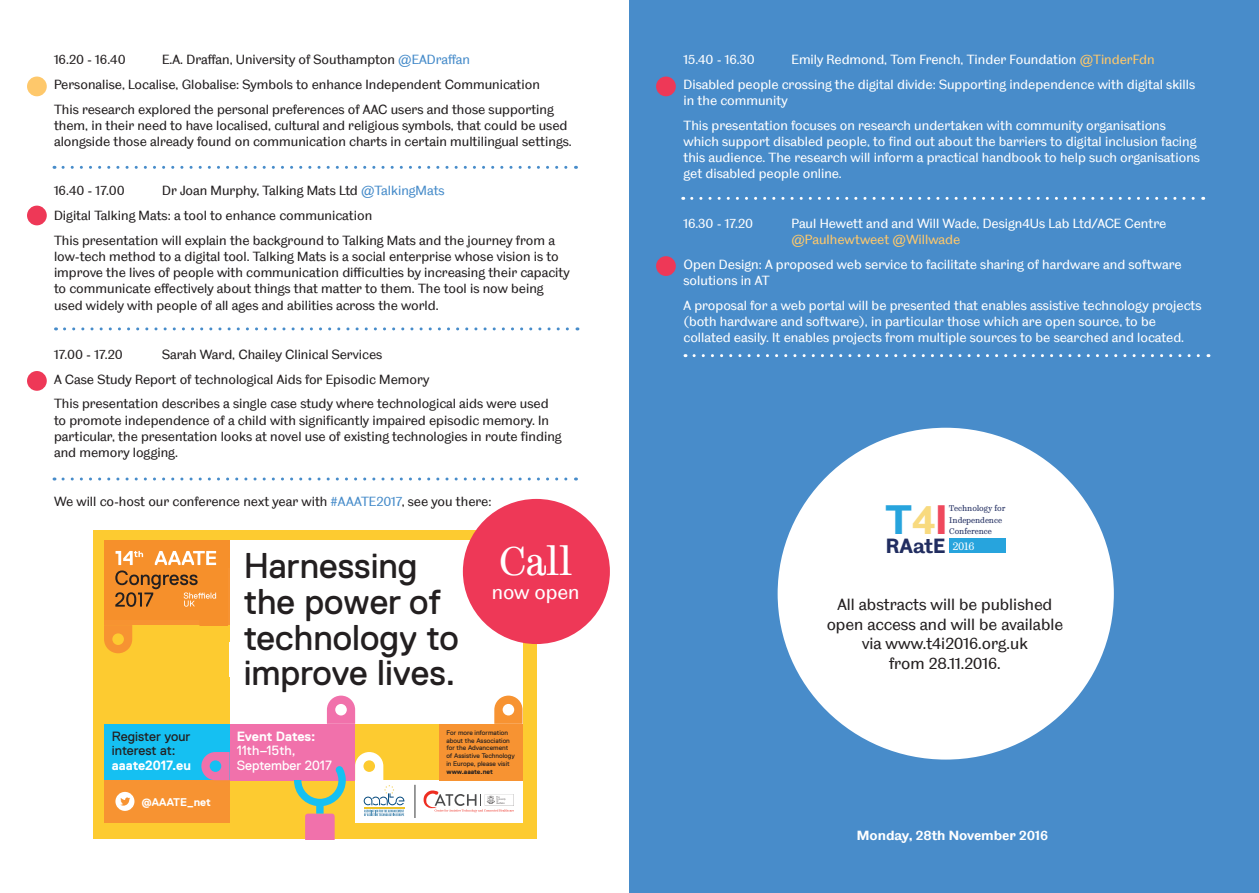
<style>
.page{position:relative;width:1259px;height:893px;background:#fff}
.page>*{position:absolute;margin:0;border:0;box-sizing:border-box;transform-origin:0 0}
.t1{font:700 41.4px "TUOS Blake";color:#27a4dd}
.t2{font:40.5px "TUOS Stephenson";color:#fff}
.t3{font:35.85px/35.8px "Replica";color:#231f20}
.t4{font:700 20.7px "TUOS Blake";color:#212d60}
.t5{font:20.25px "TUOS Blake";color:#fff}
.t6{font:16.5px "TUOS Blake";color:#231f20}
.t7{font:13.5px/16.2px "TUOS Blake";color:#231f20}
.t8{font:13.5px/16.2px "TUOS Blake";color:#fff}
.t9{font:700 13.5px "TUOS Blake";color:#fff}
.t10{font:13.35px/14.5px "Replica";color:#231f20}
.t11{font:13.35px/14.5px "Replica";color:#fff}
.t12{font:700 11.25px "Replica";color:#fff}
.t13{font:8.25px/11.2px "TUOS Stephenson";letter-spacing:-.01em;color:#212d60}
.t14{font:6.75px/7.8px "Replica";color:#231f20}
.s1{color:#478cca}
.s2{font-weight:700;color:#fff}
.s3{font-weight:700}
.s4{color:#fec86b}
.s5{color:#f8da7f}
.s6{color:#ef495d}
</style>
<div class="page">
<div style="left:629px;top:0;width:630px;height:893px;background:#488cca"></div>
<div style="left:656px;top:77px;width:20px;height:19px;background:#ee3857;border-radius:50%"></div>
<div style="left:656px;top:256px;width:20px;height:20px;background:#ee3857;border-radius:50%"></div>
<svg style="left:692px;top:197px;width:511px;height:3px"></svg>
<svg style="left:694px;top:354px;width:515px;height:3px"></svg>
<div style="left:27px;top:206px;width:20px;height:19px;background:#ee3857;border-radius:50%"></div>
<div style="left:27px;top:77px;width:20px;height:19px;background:#fec86b;border-radius:50%"></div>
<svg style="left:63px;top:166px;width:513px;height:3px"></svg>
<svg style="left:64px;top:327px;width:514px;height:3px"></svg>
<svg style="left:63px;top:477px;width:513px;height:3px"></svg>
<div style="left:777px;top:428px;width:336px;height:332px;background:#fff;border-radius:50%"></div>
<div style="left:949px;top:538px;width:56px;height:15px;background:#27a4dd"></div>
<div style="left:27px;top:371px;width:20px;height:20px;background:#ee3857;border-radius:50%"></div>
<div style="left:93px;top:530px;width:443px;height:309px;background:#fdcb30"></div>
<div style="left:230px;top:724px;width:125px;height:56px;background:#f171ab"></div>
<div style="left:230px;top:540px;width:292px;height:184px;background:#fff"></div>
<div style="left:104px;top:724px;width:126px;height:56px;background:#15c0f2"></div>
<div style="left:104px;top:780px;width:126px;height:42px;background:#f79332"></div>
<div style="left:355px;top:780px;width:167px;height:42px;background:#fff"></div>
<div style="left:439px;top:724px;width:83px;height:56px;background:#f79332"></div>
<svg style="left:115px;top:792px;width:19px;height:19px"></svg>
<svg style="left:423px;top:790px;width:91px;height:22px"></svg>
<hr style="left:414px;top:785px;width:1px;height:33px;background:#4b4c4d">
<svg style="left:201px;top:752px;width:29px;height:28px"></svg>
<svg style="left:494px;top:696px;width:28px;height:28px"></svg>
<svg style="left:327px;top:696px;width:28px;height:28px"></svg>
<svg style="left:355px;top:752px;width:49px;height:64px"></svg>
<svg style="left:294px;top:766px;width:52px;height:73px"></svg>
<div style="left:280px;top:763px;width:34px;height:17px;background:#f171ab"></div>
<svg style="left:104px;top:540px;width:125px;height:113px"></svg>
<div style="left:463px;top:499px;width:147px;height:145px;background:#ee3857;border-radius:50%"></div>
<p class="t7" style="left:54px;top:51px;width:73px">16.20 - 16.40</p>
<p class="t7" style="left:162px;top:51px;width:309px">E.A. Draffan, University of Southampton <span class="s1">@EADraffan</span></p>
<p class="t7" style="left:54px;top:76px;width:487px">Personalise, Localise, Globalise: Symbols to enhance Independent Communication</p>
<p class="t7" style="left:54px;top:101px;width:519px">This research explored the personal preferences of AAC users and those supporting them, in their need to have localised, cultural and religious symbols, that could be used alongside those already found on communication charts in certain multilingual settings.</p>
<p class="t7" style="left:54px;top:182px;width:72px">16.40 - 17.00</p>
<p class="t7" style="left:162px;top:182px;width:284px">Dr Joan Murphy, Talking Mats Ltd <span class="s1">@TalkingMats</span></p>
<p class="t7" style="left:54px;top:207px;width:320px">Digital Talking Mats: a tool to enhance communication</p>
<p class="t7" style="left:54px;top:232px;width:517px">This presentation will explain the background to Talking Mats and the journey from a low-tech method to a digital tool. Talking Mats is a social enterprise whose vision is to improve the lives of people with communication difficulties by increasing their capacity to communicate effectively about things that matter to them. The tool is now being used widely with people of all ages and abilities across the world.</p>
<p class="t7" style="left:54px;top:346px;width:70px">17.00 - 17.20</p>
<p class="t7" style="left:162px;top:346px;width:222px">Sarah Ward, Chailey Clinical Services</p>
<p class="t7" style="left:54px;top:371px;width:377px">A Case Study Report of technological Aids for Episodic Memory</p>
<p class="t7" style="left:54px;top:395px;width:509px">This presentation describes a single case study where technological aids were used to promote independence of a child with significantly impaired episodic memory. In particular, the presentation looks at novel use of existing technologies in route finding and memory logging.</p>
<p class="t7" style="left:54px;top:493px;width:439px">We will co-host our conference next year with <span class="s1">#AAATE2017</span>, see you there:</p>
<p class="t10" style="left:112px;top:729px;width:81px">Register your interest at: <span class="s2">aaate2017.eu</span></p>
<p class="t12" style="left:141px;top:796px;width:71px">@AAATE_net</p>
<p class="t3" style="left:244px;top:548px;width:217px">Harnessing the power of technology to improve lives.</p>
<p class="t2" style="left:499px;top:535px;width:75px">Call</p>
<p class="t5" style="left:492px;top:579px;width:89px">now open</p>
<p class="t11" style="left:237px;top:729px;width:97px"><span class="s3">Event Dates:<br></span>11th–15th,<br>September 2017</p>
<p class="t14" style="left:446px;top:728px;width:70px">For more information about the Association for the Advancement of Assistive Technology in Europe, please visit <span class="s3">www.aaate.net</span></p>
<p class="t8" style="left:683px;top:51px;width:73px">15.40 - 16.30</p>
<p class="t8" style="left:791px;top:51px;width:364px">Emily Redmond, Tom French, Tinder Foundation <span class="s4">@TinderFdn</span></p>
<p class="t8" style="left:683px;top:76px;width:513px">Disabled people crossing the digital divide: Supporting independence with digital skills in the community</p>
<p class="t8" style="left:683px;top:117px;width:518px">This presentation focuses on research undertaken with community organisations which support disabled people, to find out about the barriers to digital inclusion facing this audience. The research will inform a practical handbook to help such organisations get disabled people online.</p>
<p class="t8" style="left:683px;top:215px;width:71px">16.30 - 17.20</p>
<p class="t8" style="left:791px;top:215px;width:376px">Paul Hewett and and Will Wade, Design4Us Lab Ltd/ACE Centre <span class="s4">@Paulhewtweet @Willwade</span></p>
<p class="t8" style="left:683px;top:256px;width:499px">Open Design: A proposed web service to facilitate sharing of hardware and software solutions in AT</p>
<p class="t8" style="left:683px;top:297px;width:519px">A proposal for a web portal will be presented that enables assistive technology projects (both hardware and software), in particular those which are open source, to be collated easily. It enables projects from multiple sources to be searched and located.</p>
<p class="t13" style="left:949px;top:503px;width:58px">Technology for<br>Independence</p>
<p class="t1" style="left:885px;top:494px;width:64px">T<span class="s5">4</span><span class="s6">I</span></p>
<p class="t13" style="left:949px;top:525px;width:44px">Conference</p>
<p class="t4" style="left:886px;top:533px;width:90px">RAatE <sup>2016</sup></p>
<p class="t6" style="left:837px;top:594px;width:216px">All abstracts will be published</p>
<p class="t6" style="left:826px;top:614px;width:238px">open access and will be available</p>
<p class="t6" style="left:862px;top:634px;width:167px">via www.t4i2016.org.uk</p>
<p class="t6" style="left:889px;top:653px;width:113px">from 28.11.2016.</p>
<p class="t9" style="left:857px;top:827px;width:193px">Monday, 28th November 2016</p>
</div>
